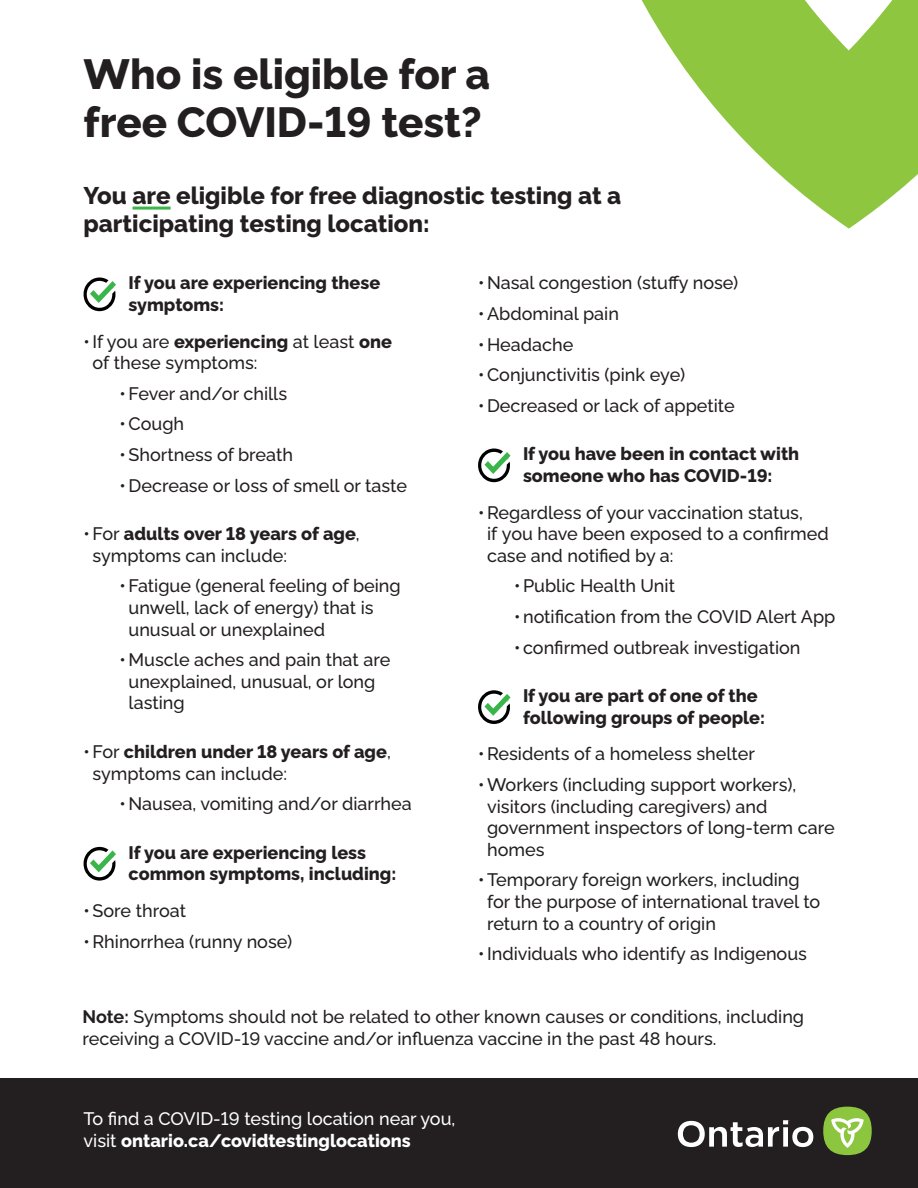
<style>
.page{position:relative;width:918px;height:1188px;background:#fff}
.page>*{position:absolute;margin:0;border:0;box-sizing:border-box;transform-origin:0 0}
.Headline_1__Large{font:800 42px/48px "Raleway";color:#231f20}
.Headline_2{font:800 24px/28.8px "Raleway";color:#231f20}
.t1{font:500 18px/21.6px "Raleway";color:#231f20}
.Heading_3{font:800 18px/21.6px "Raleway";color:#231f20}
.t2{font:500 18px/21.6px "Raleway";color:#fff}
.s1{font-weight:800}
.s2{font-weight:500}
.s3{font-weight:700}
</style>
<div class="page">
<div style="left:0;top:1078px;width:918px;height:110px;background:#231f20"></div>
<svg style="left:641px;top:0;width:277px;height:229px;fill:#8ec640"></svg>
<hr style="left:133px;top:207px;width:38px;height:3px;background:#39b54a">
<svg style="left:84px;top:277px;width:32px;height:34px"></svg>
<svg style="left:84px;top:847px;width:32px;height:34px"></svg>
<svg style="left:478px;top:448px;width:33px;height:34px"></svg>
<svg style="left:478px;top:690px;width:33px;height:34px"></svg>
<div style="left:823px;top:1107px;width:49px;height:48px;background:#8bc63e;border-radius:50%"></div>
<svg style="left:831px;top:1118px;width:33px;height:30px"></svg>
<svg style="left:678px;top:1120px;width:135px;height:27px"></svg>
<h1 class="Headline_1__Large" style="left:84px;top:46px;width:408px">Who is eligible for a free COVID-19 test?</h1>
<h2 class="Headline_2" style="left:84px;top:178px;width:539px">You are eligible for free diagnostic testing at a participating testing location:</h2>
<h3 class="Heading_3" style="left:129px;top:270px;width:253px">If you are experiencing these symptoms:</h3>
<p class="t1" style="left:93px;top:329px;width:301px;text-indent:-9px">•If you are <span class="s1">experiencing</span> at least <span class="s1">one </span>of these symptoms:</p>
<p class="t1" style="left:120px;top:381px;width:169px">•Fever and/or chills</p>
<p class="t1" style="left:120px;top:411px;width:66px">•Cough</p>
<p class="t1" style="left:120px;top:442px;width:175px">•Shortness of breath</p>
<p class="t1" style="left:120px;top:473px;width:289px">• Decrease or loss of smell or taste</p>
<p class="t1" style="left:93px;top:521px;width:269px;text-indent:-9px">•For <span class="s1">adults over 18 years of age</span>, symptoms can include:</p>
<p class="t1" style="left:129px;top:573px;width:274px;text-indent:-9px">•Fatigue (general feeling of being unwell, lack of energy) that is unusual or unexplained</p>
<p class="t1" style="left:129px;top:647px;width:263px;text-indent:-9px">•Muscle aches and pain that are unexplained, unusual, or long lasting</p>
<p class="Heading_3" style="left:93px;top:739px;width:300px;text-indent:-9px"><span class="s2">•For</span> children under 18 years of age<span class="s2">, symptoms can include:</span></p>
<p class="t1" style="left:120px;top:791px;width:294px">•Nausea, vomiting and/or diarrhea</p>
<h3 class="Heading_3" style="left:129px;top:840px;width:269px">If you are experiencing less common symptoms, including:</h3>
<p class="t1" style="left:84px;top:898px;width:104px">•Sore throat</p>
<p class="t1" style="left:84px;top:929px;width:210px">•Rhinorrhea (runny nose)</p>
<p class="t1" style="left:478px;top:270px;width:262px">•Nasal congestion (stuffy nose)</p>
<p class="t1" style="left:478px;top:301px;width:142px">•Abdominal pain</p>
<p class="t1" style="left:478px;top:332px;width:97px">•Headache</p>
<p class="t1" style="left:478px;top:362px;width:209px">•Conjunctivitis (pink eye)</p>
<p class="t1" style="left:478px;top:393px;width:258px">• Decreased or lack of appetite</p>
<h3 class="Heading_3" style="left:523px;top:441px;width:278px">If you have been in contact with someone who has COVID-19:</h3>
<p class="t1" style="left:487px;top:500px;width:343px;text-indent:-9px">•Regardless of your vaccination status,<br>if you have been exposed to a confirmed case and notified by a:</p>
<p class="t1" style="left:514px;top:573px;width:163px">•Public Health Unit</p>
<p class="t1" style="left:514px;top:604px;width:323px">•notification from the COVID Alert App</p>
<p class="t1" style="left:514px;top:635px;width:288px">• confirmed outbreak investigation</p>
<h3 class="Heading_3" style="left:523px;top:683px;width:244px">If you are part of one of the following groups of people:</h3>
<p class="t1" style="left:478px;top:741px;width:278px">•Residents of a homeless shelter</p>
<p class="t1" style="left:487px;top:772px;width:349px;text-indent:-9px">•Workers (including support workers), visitors (including caregivers) and government inspectors of long-term care homes</p>
<p class="t1" style="left:487px;top:867px;width:335px;text-indent:-9px">•Temporary foreign workers, including for the purpose of international travel to return to a country of origin</p>
<p class="t1" style="left:478px;top:941px;width:330px">•Individuals who identify as Indigenous</p>
<p class="t1" style="left:82px;top:1004px;width:723px"><span class="s3">Note:</span> Symptoms should not be related to other known causes or conditions, including receiving a COVID-19 vaccine and/or influenza vaccine in the past 48 hours.</p>
<p class="t2" style="left:84px;top:1106px;width:373px">To find a COVID-19 testing location near you, visit <span class="s1">ontario.ca/covidtestinglocations</span></p>
</div>
